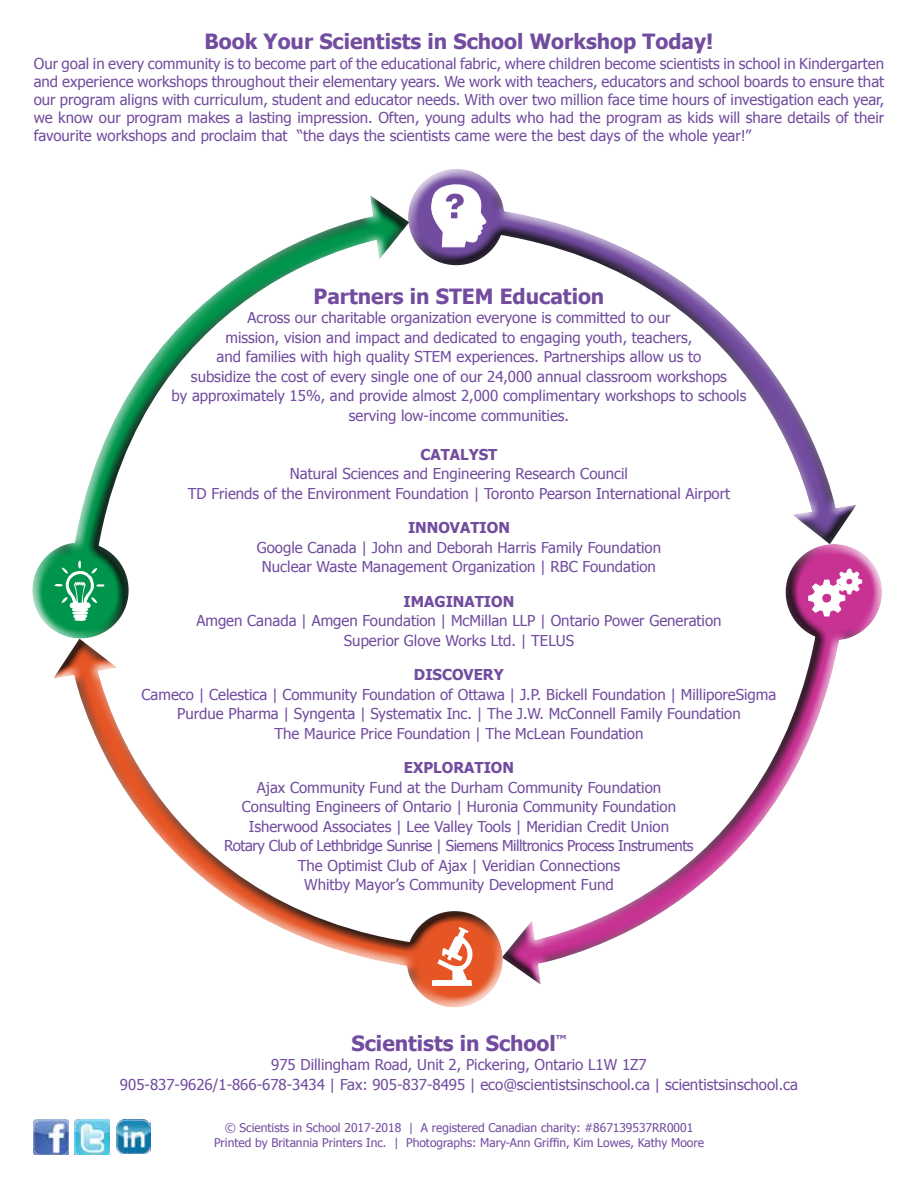
<style>
.page{position:relative;width:918px;height:1188px;background:#fff}
.page>*{position:absolute;margin:0;border:0;box-sizing:border-box;transform-origin:0 0}
.t1{font:700 21px "Tahoma";color:#724c9f}
.t2{font:15px/19.5px "Tahoma";color:#724c9f;text-align:center}
.t3{font:700 15px "Tahoma";color:#724c9f}
.t4{font:12px/15px "Tahoma";color:#724c9f;text-align:center}
</style>
<div class="page">
<img style="left:34px;top:1119px;width:35px;height:35px">
<img style="left:75px;top:1119px;width:35px;height:35px">
<img style="left:116px;top:1119px;width:35px;height:35px">
<svg style="left:505px;top:211px;width:330px;height:294px"></svg>
<svg style="left:505px;top:641px;width:334px;height:344px"></svg>
<div style="left:52px;top:636px;width:453px;height:357px;background:#000;opacity:.75"></div>
<svg style="left:75px;top:217px;width:337px;height:430px"></svg>
<svg style="left:32px;top:542px;width:97px;height:137px"></svg>
<svg style="left:370px;top:169px;width:135px;height:97px"></svg>
<div style="left:432px;top:927px;width:41px;height:59px;background:#e65525"></div>
<svg style="left:785px;top:505px;width:97px;height:136px"></svg>
<h1 class="t1" style="left:205px;top:27px;width:511px">Book Your Scientists in School Workshop Today!</h1>
<p class="t2" style="left:34px;top:53px;width:852px;line-height:18px;text-align:justify">Our goal in every community is to become part of the educational fabric, where children become scientists in school in Kindergarten and experience workshops throughout their elementary years. We work with teachers, educators and school boards to ensure that our program aligns with curriculum, student and educator needs. With over two million face time hours of investigation each year, we know our program makes a lasting impression. Often, young adults who had the program as kids will share details of their favourite workshops and proclaim that “the days the scientists came were the best days of the whole year!”</p>
<h1 class="t1" style="left:314px;top:282px;width:292px">Partners in STEM Education</h1>
<p class="t2" style="left:172px;top:307px;width:576px">Across our charitable organization everyone is committed to our<br>mission, vision and impact and dedicated to engaging youth, teachers,<br>and families with high quality STEM experiences. Partnerships allow us to<br>subsidize the cost of every single one of our 24,000 annual classroom workshops<br>by approximately 15%, and provide almost 2,000 complimentary workshops to schools serving low-income communities.</p>
<p class="t3" style="left:420px;top:444px;width:79px">CATALYST</p>
<p class="t2" style="left:188px;top:463px;width:544px">Natural Sciences and Engineering Research Council<br>TD Friends of the Environment Foundation | Toronto Pearson International Airport</p>
<p class="t3" style="left:408px;top:517px;width:103px">INNOVATION</p>
<p class="t2" style="left:257px;top:537px;width:406px">Google Canada | John and Deborah Harris Family Foundation<br>Nuclear Waste Management Organization | RBC Foundation</p>
<p class="t3" style="left:404px;top:591px;width:112px">IMAGINATION</p>
<p class="t2" style="left:196px;top:610px;width:527px">Amgen Canada | Amgen Foundation | McMillan LLP | Ontario Power Generation<br>Superior Glove Works Ltd. | TELUS</p>
<p class="t3" style="left:414px;top:664px;width:91px">DISCOVERY</p>
<p class="t2" style="left:142px;top:684px;width:636px">Cameco | Celestica | Community Foundation of Ottawa | J.P. Bickell Foundation | MilliporeSigma<br>Purdue Pharma | Syngenta | Systematix Inc. | The J.W. McConnell Family Foundation<br>The Maurice Price Foundation | The McLean Foundation</p>
<p class="t3" style="left:404px;top:757px;width:112px">EXPLORATION</p>
<p class="t2" style="left:224px;top:777px;width:471px">Ajax Community Fund at the Durham Community Foundation Consulting Engineers of Ontario | Huronia Community Foundation Isherwood Associates | Lee Valley Tools | Meridian Credit Union<br>Rotary Club of Lethbridge Sunrise | Siemens Milltronics Process Instruments The Optimist Club of Ajax | Veridian Connections<br>Whitby Mayor’s Community Development Fund</p>
<h1 class="t1" style="left:352px;top:1028px;width:216px">Scientists in School<sup>™</sup></h1>
<p class="t2" style="left:120px;top:1054px;width:680px">975 Dillingham Road, Unit 2, Pickering, Ontario L1W 1Z7<br>905-837-9626/1-866-678-3434 | Fax: 905-837-8495 | eco@scientistsinschool.ca | scientistsinschool.ca</p>
<p class="t4" style="left:214px;top:1120px;width:491px">© Scientists in School 2017-2018 | A registered Canadian charity: #867139537RR0001<br>Printed by Britannia Printers Inc. | Photographs: Mary-Ann Griffin, Kim Lowes, Kathy Moore</p>
</div>
